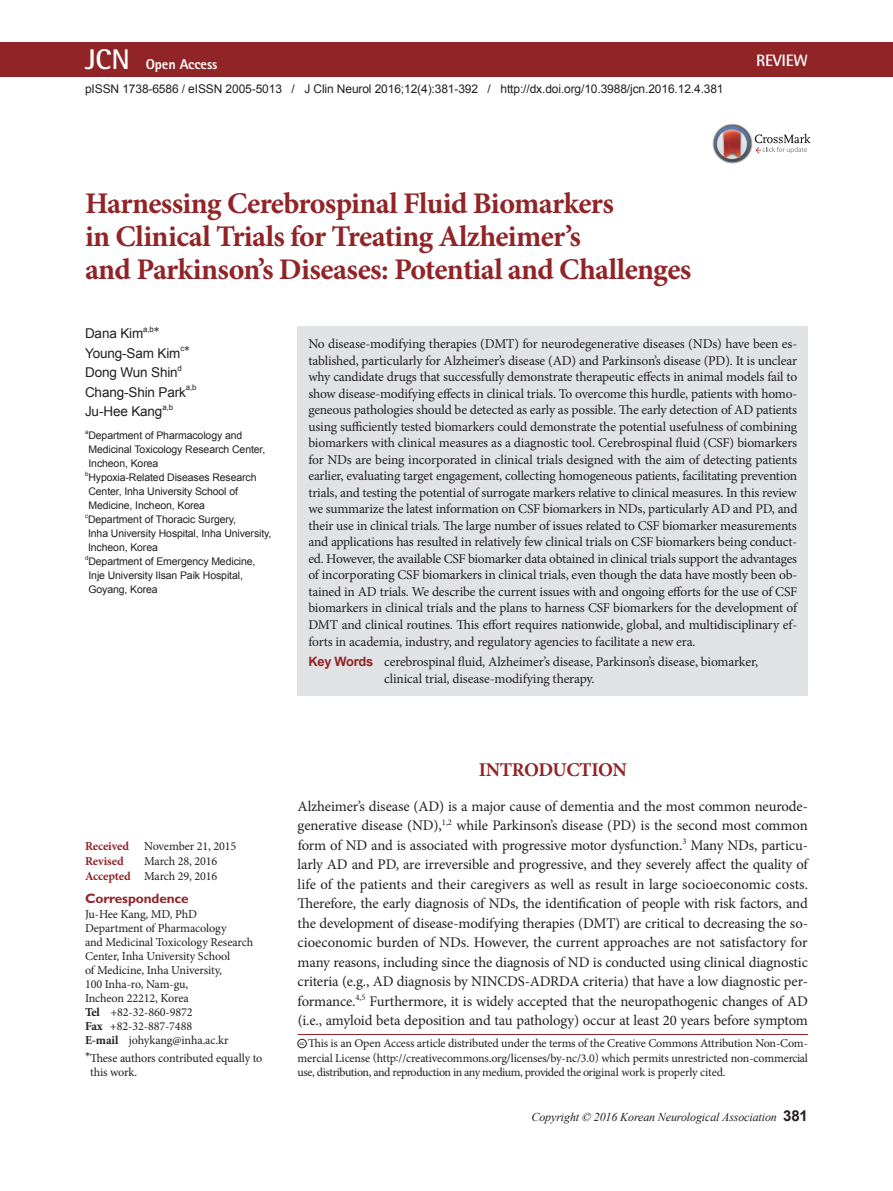
<style>
.page{position:relative;width:893px;height:1191px;background:#fff}
.page>*{position:absolute;margin:0;border:0;box-sizing:border-box;transform-origin:0 0}
.논문제목{font:700 30px "Minion Pro";letter-spacing:-.02em;color:#912427}
.큰제목{font:700 19.5px "Minion Pro";letter-spacing:-.02em;color:#912427}
.t1{font:700 16.5px "Rotis Semi Sans Std";letter-spacing:-.015em;color:#fff}
.본문{font:14.7px/19.5px "Minion Pro";letter-spacing:-.01em;color:#231f20;text-align:justify}
.t2{font:800 14.25px "Rotis Sans Serif Std";letter-spacing:-.01em;color:#fff}
.본문-2{font:700 13.65px "Gill Sans Std";letter-spacing:-.01em;color:#912427}
.영문초록{font:13.5px/16.5px "Minion Pro";letter-spacing:-.01em;color:#231f20;text-align:justify}
.영문이름{font:13.5px "Arial";letter-spacing:-.01em;color:#231f20}
.교신저자{font:12.15px/14px "Minion Pro";letter-spacing:-.01em;color:#231f20}
.교신저자-2{font:700 12.15px "Minion Pro";color:#912427}
.교신저자-3{font:12px/14.4px "Minion Pro";letter-spacing:-.03em;color:#231f20;text-align:justify}
.t3{font:12px "Arial";letter-spacing:-.01em;color:#231f20}
.t4{font:italic 12px "Times New Roman";letter-spacing:-.01em;color:#231f20}
.영문소속{font:10.5px/14px "Arial";letter-spacing:-.01em;color:#231f20}
.영문이름-2{font:7.8px "Arial";color:#231f20}
.t5{font:6.75px "Minion Pro";color:#231f20}
.영문소속-2{font:6.15px "Arial";color:#231f20}
.s1{font-family:"Rotis Semi Sans Std";font-weight:700;font-size:28.5px}
.s2{font-family:"Century Gothic";font-size:13.5px}
.s3{font-family:"Arial";font-weight:700;font-size:12.9px;color:#912427}
.s4{color:#e1e2e4}
.s5{font-weight:700;color:#912427}
.s6{font-weight:700}
.s7{font-family:"Century Gothic"}
.s8{font-family:"Arial";font-weight:700;font-style:normal;font-size:15px}
</style>
<div class="page">
<div style="left:298px;top:326px;width:510px;height:370px;background:#e1e2e4"></div>
<hr style="left:298px;top:1034px;width:510px;height:1px;background:#912427">
<div style="left:298px;top:1039px;width:8px;height:9px;border:1px solid #231f20;border-radius:50%"></div>
<div style="left:0;top:43px;width:893px;height:34px;background:#912427"></div>
<img style="left:712px;top:123px;width:30px;height:41px">
<svg style="left:714px;top:126px;width:96px;height:35px"></svg>
<p class="t2" style="left:85px;top:55px;width:134px"><span class="s1">JCN</span> Open Access</p>
<p class="t1" style="left:756px;top:50px;width:53px">REVIEW</p>
<p class="t3" style="left:85px;top:81px;width:640px">pISSN 1738-6586 / eISSN 2005-5013 / J Clin Neurol 2016;12(4):381-392 / http://dx.doi.org/10.3988/jcn.2016.12.4.381</p>
<p class="논문제목" style="left:85px;top:182px;width:530px">Harnessing Cerebrospinal Fluid Biomarkers</p>
<p class="논문제목" style="left:85px;top:215px;width:497px">in Clinical Trials for Treating Alzheimer’s</p>
<p class="논문제목" style="left:85px;top:248px;width:608px">and Parkinson’s Diseases: Potential and Challenges</p>
<p class="영문이름" style="left:85px;top:324px;width:60px">Dana Kim</p>
<p class="영문이름-2" style="left:143px;top:324px;width:18px">a,b<span class="s2">*</span></p>
<p class="영문이름" style="left:85px;top:344px;width:97px">Young-Sam Kim</p>
<p class="영문이름-2" style="left:180px;top:343px;width:11px">c<span class="s2">*</span></p>
<p class="영문이름" style="left:85px;top:363px;width:94px">Dong Wun Shin</p>
<p class="영문이름-2" style="left:178px;top:363px;width:6px">d</p>
<p class="영문이름" style="left:85px;top:383px;width:102px">Chang-Shin Park</p>
<p class="영문이름-2" style="left:186px;top:382px;width:12px">a,b</p>
<p class="영문이름" style="left:85px;top:402px;width:79px">Ju-Hee Kang</p>
<p class="영문이름-2" style="left:162px;top:402px;width:12px">a,b</p>
<p class="영문소속-2" style="left:85px;top:428px;width:5px">a</p>
<p class="영문소속" style="left:88px;top:429px;width:178px">Department of Pharmacology and<br>Medicinal Toxicology Research Center,<br>Incheon, Korea</p>
<p class="영문소속-2" style="left:85px;top:470px;width:5px">b</p>
<p class="영문소속" style="left:88px;top:471px;width:170px">Hypoxia-Related Diseases Research<br>Center, Inha University School of<br>Medicine, Incheon, Korea</p>
<p class="영문소속-2" style="left:85px;top:512px;width:5px">c</p>
<p class="영문소속" style="left:88px;top:512px;width:185px">Department of Thoracic Surgery,<br>Inha University Hospital, Inha University,<br>Incheon, Korea</p>
<p class="영문소속-2" style="left:85px;top:554px;width:5px">d</p>
<p class="영문소속" style="left:88px;top:554px;width:169px">Department of Emergency Medicine,<br>Inje University Ilsan Paik Hospital,<br>Goyang, Korea</p>
<p class="영문초록" style="left:308px;top:336px;width:491px">No disease-modifying therapies (DMT) for neurodegenerative diseases (NDs) have been es&shy;tablished, particularly for Alzheimer’s disease (AD) and Parkinson’s disease (PD). It is unclear why candidate drugs that successfully demonstrate therapeutic effects in animal models fail to show disease-modifying effects in clinical trials. To overcome this hurdle, patients with homo&shy;geneous pathologies should be detected as early as possible. The early detection of AD patients using sufficiently tested biomarkers could demonstrate the potential usefulness of combining biomarkers with clinical measures as a diagnostic tool. Cerebrospinal fluid (CSF) biomarkers for NDs are being incorporated in clinical trials designed with the aim of detecting patients earlier, evaluating target engagement, collecting homogeneous patients, facilitating prevention trials, and testing the potential of surrogate markers relative to clinical measures. In this review we summarize the latest information on CSF biomarkers in NDs, particularly AD and PD, and their use in clinical trials. The large number of issues related to CSF biomarker measurements and applications has resulted in relatively few clinical trials on CSF biomarkers being conduct&shy;ed. However, the available CSF biomarker data obtained in clinical trials support the advantages of incorporating CSF biomarkers in clinical trials, even though the data have mostly been ob&shy;tained in AD trials. We describe the current issues with and ongoing efforts for the use of CSF biomarkers in clinical trials and the plans to harness CSF biomarkers for the development of DMT and clinical routines. This effort requires nationwide, global, and multidisciplinary ef&shy;forts in academia, industry, and regulatory agencies to facilitate a new era.</p>
<p class="영문초록" style="left:384px;top:653px;width:375px;text-indent:-76px"><span class="s3">Key Words</span><span class="s4">zz</span>cerebrospinal fluid, Alzheimer’s disease, Parkinson’s disease, biomarker, clinical trial, disease-modifying therapy.</p>
<p class="교신저자" style="left:85px;top:839px;width:153px"><span class="s5">Received</span> November 21, 2015</p>
<p class="교신저자-2" style="left:85px;top:852px;width:40px">Revised</p>
<p class="교신저자" style="left:144px;top:854px;width:75px">March 28, 2016</p>
<p class="교신저자" style="left:85px;top:869px;width:134px"><span class="s5">Accepted</span> March 29, 2016</p>
<p class="본문-2" style="left:85px;top:890px;width:105px">Correspondence</p>
<p class="교신저자" style="left:85px;top:907px;width:114px">Ju-Hee Kang, MD, PhD</p>
<p class="교신저자" style="left:85px;top:921px;width:143px">Department of Pharmacology</p>
<p class="교신저자" style="left:85px;top:935px;width:170px">and Medicinal Toxicology Research<br>Center, Inha University School</p>
<p class="교신저자" style="left:85px;top:963px;width:139px">of Medicine, Inha University,</p>
<p class="교신저자" style="left:85px;top:977px;width:105px">100 Inha-ro, Nam-gu,</p>
<p class="교신저자" style="left:85px;top:991px;width:105px">Incheon 22212, Korea</p>
<p class="교신저자" style="left:85px;top:1005px;width:109px"><span class="s6">Tel</span> +82-32-860-9872</p>
<p class="교신저자" style="left:85px;top:1019px;width:109px"><span class="s6">Fax</span> +82-32-887-7488</p>
<p class="교신저자" style="left:85px;top:1033px;width:145px"><span class="s6">E-mail</span> johykang@inha.ac.kr</p>
<p class="교신저자" style="left:90px;top:1051px;width:174px;text-indent:-5px"><span class="s7">*</span>These authors contributed equally to this work.</p>
<p class="큰제목" style="left:479px;top:755px;width:150px">INTRODUCTION</p>
<p class="본문" style="left:298px;top:796px;width:512px">Alzheimer’s disease (AD) is a major cause of dementia and the most common neurode&shy;generative disease (ND),<sup>1,2</sup> while Parkinson’s disease (PD) is the second most common form of ND and is associated with progressive motor dysfunction.<sup>3</sup> Many NDs, particu&shy;larly AD and PD, are irreversible and progressive, and they severely affect the quality of life of the patients and their caregivers as well as result in large socioeconomic costs.<br>Therefore, the early diagnosis of NDs, the identification of people with risk factors, and the development of disease-modifying therapies (DMT) are critical to decreasing the so&shy;cioeconomic burden of NDs. However, the current approaches are not satisfactory for many reasons, including since the diagnosis of ND is conducted using clinical diagnostic criteria (e.g., AD diagnosis by NINCDS-ADRDA criteria) that have a low diagnostic per&shy;formance.<sup>4,5</sup> Furthermore, it is widely accepted that the neuropathogenic changes of AD (i.e., amyloid beta deposition and tau pathology) occur at least 20 years before symptom</p>
<p class="교신저자-3" style="left:298px;top:1036px;width:512px;text-indent:10px">This is an Open Access article distributed under the terms of the Creative Commons Attribution Non-Com&shy;mercial License (http://creativecommons.org/licenses/by-nc/3.0) which permits unrestricted non-commercial use, distribution, and reproduction in any medium, provided the original work is properly cited.</p>
<p class="t5" style="left:300px;top:1038px;width:7px">cc</p>
<p class="t4" style="left:531px;top:1108px;width:278px">Copyright © 2016 Korean Neurological Association <span class="s8">381</span></p>
</div>
